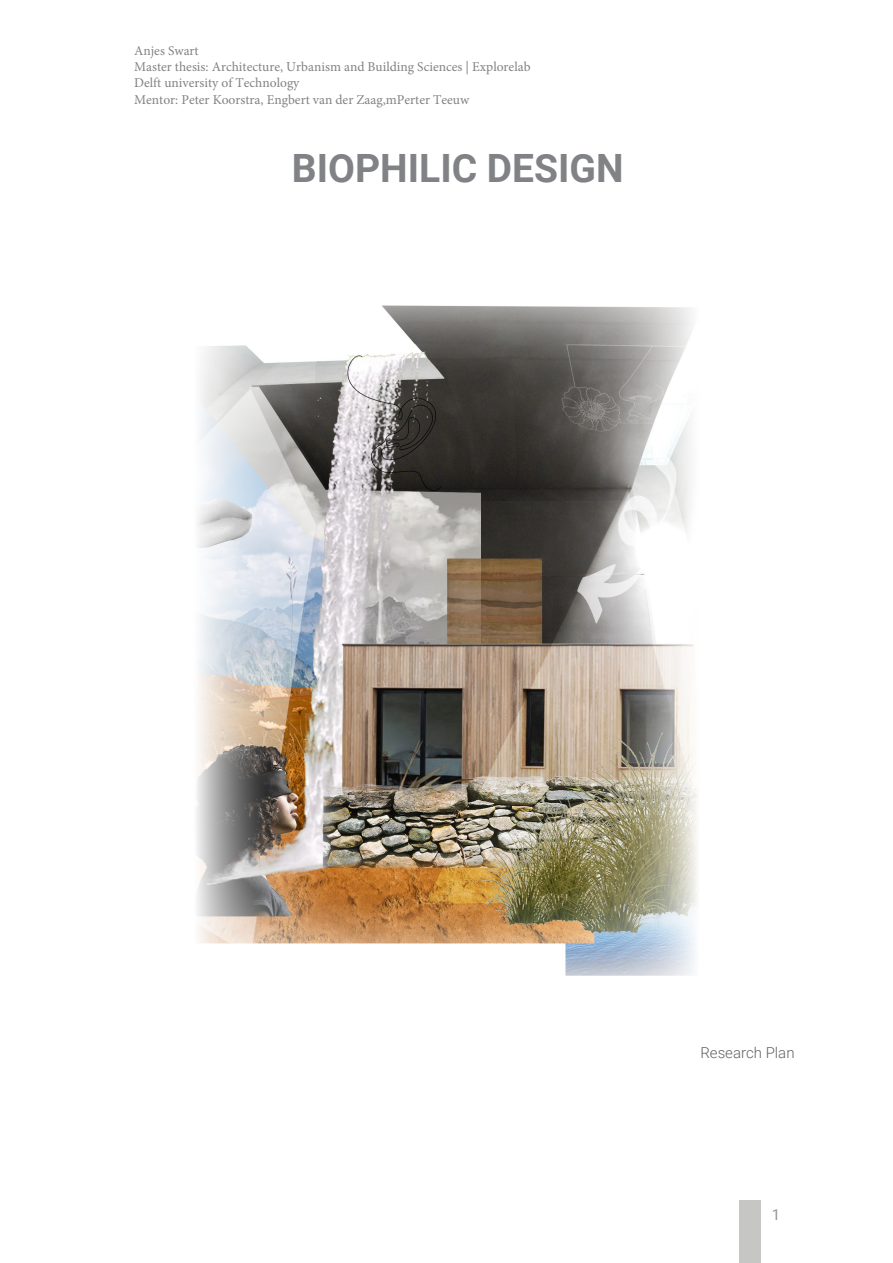
<style>
.page{position:relative;width:893px;height:1263px;background:#fff}
.page>*{position:absolute;margin:0;border:0;box-sizing:border-box;transform-origin:0 0}
.t1{font:700 39px "Roboto";color:#808285}
.t2{font:300 15px "Roboto";color:#636366}
.t3{font:15px "Roboto";color:#939598}
.t4{font:13.5px/16.2px "Minion Pro";color:#808284}
</style>
<div class="page">
<div style="left:740px;top:1200px;width:21px;height:63px;background:#c6c6c5"></div>
<img style="left:196px;top:305px;width:501px;height:671px">
<p class="t4" style="left:134px;top:43px;width:398px">Anjes Swart<br>Master thesis: Architecture, Urbanism and Building Sciences | Explorelab Delft university of Technology<br>Mentor: Peter Koorstra, Engbert van der Zaag,mPerter Teeuw</p>
<p class="t1" style="left:292px;top:143px;width:333px">BIOPHILIC DESIGN</p>
<p class="t2" style="left:700px;top:1042px;width:96px">Research Plan</p>
<p class="t3" style="left:772px;top:1204px;width:10px">1</p>
</div>
